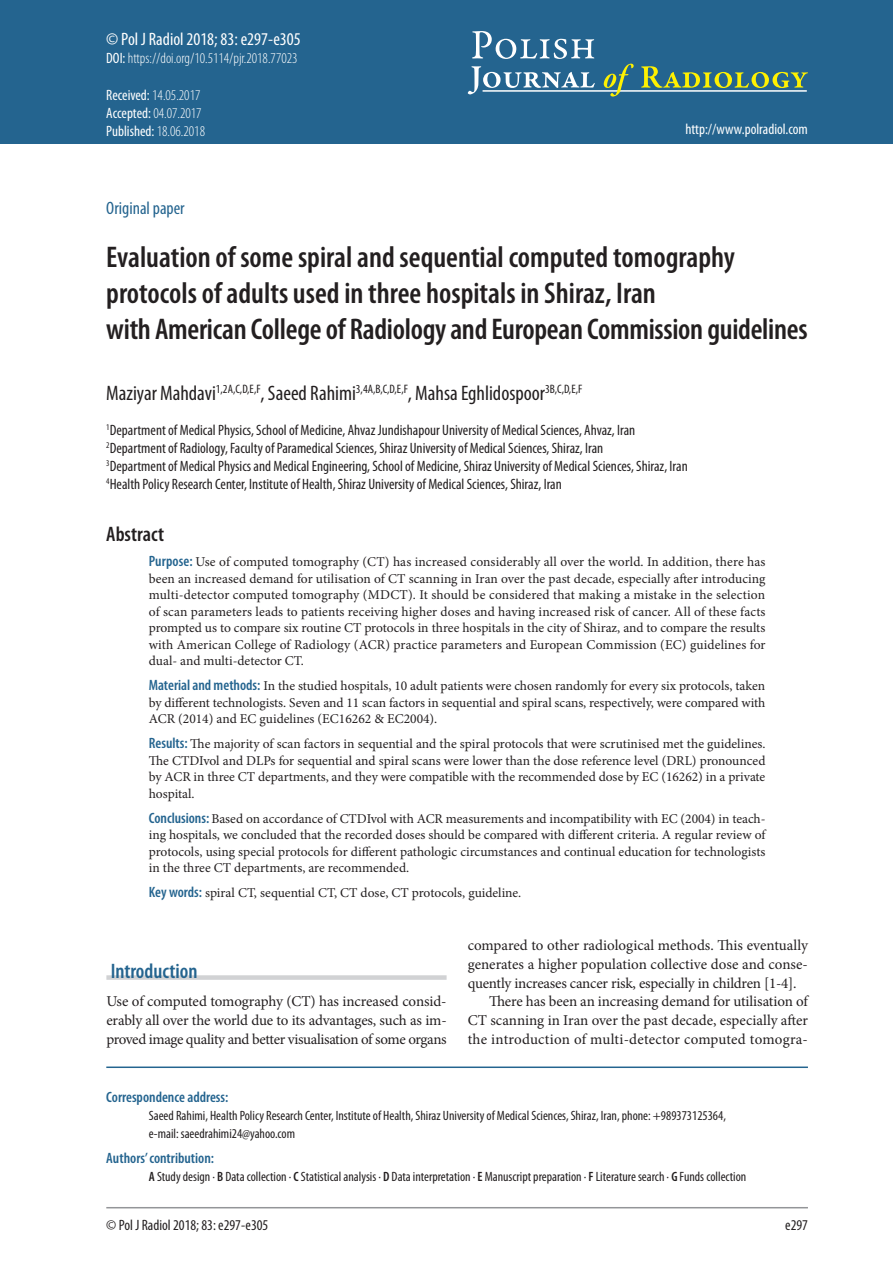
<style>
.page{position:relative;width:893px;height:1263px;background:#fff}
.page>*{position:absolute;margin:0;border:0;box-sizing:border-box;transform-origin:0 0}
.t1{font:600 condensed 30px/36px "Myriad Pro";color:#231f20}
.t2{font:condensed 21px "Myriad Pro";color:#231f20}
.t3{font:600 condensed 21px "Myriad Pro";color:#24648f}
.t4{font:600 condensed 21px "Myriad Pro";color:#231f20}
.t5{font:condensed 18px "Myriad Pro";color:#fff}
.t6{font:condensed 18px "Myriad Pro";color:#24648f}
.t7{font:condensed 15px/18px "Myriad Pro";color:#231f20}
.t8{font:15px/18.8px "Minion Pro";letter-spacing:-.005em;color:#231f20;text-align:justify}
.t9{font:300 condensed 15px/18px "Myriad Pro";color:#fff}
.t10{font:15px "Minion Pro";letter-spacing:.015em;color:#231f20}
.t11{font:600 condensed 15px "Myriad Pro";color:#24648f}
.t12{font:condensed 15px "Myriad Pro";color:#fff}
.t13{font:13.5px/16.5px "Minion Pro";color:#231f20;text-align:justify}
.t14{font:condensed 13.5px/18px "Myriad Pro";color:#231f20}
.s1{font-weight:400}
.s2{font-family:"Myriad Pro";font-weight:600;font-stretch:condensed;font-size:15px;color:#24648f}
.s3{font-weight:600}
</style>
<div class="page">
<hr style="left:106px;top:1207px;width:702px;height:1px;background:#939598">
<div style="left:0;top:0;width:893px;height:144px;background:#24648f"></div>
<svg style="left:472px;top:31px;width:122px;height:28px"></svg>
<svg style="left:468px;top:66px;width:127px;height:28px"></svg>
<hr style="left:483px;top:90px;width:324px;height:2px;background:#fff">
<svg style="left:604px;top:64px;width:30px;height:33px"></svg>
<svg style="left:641px;top:66px;width:167px;height:22px"></svg>
<hr style="left:106px;top:1066px;width:702px;height:2px;background:#24648f">
<div style="left:106px;top:975px;width:341px;height:5px;background:#d1d2d4"></div>
<h3 class="t5" style="left:106px;top:28px;width:196px">© Pol J Radiol 2018; 83: e297-e305</h3>
<p class="t9" style="left:106px;top:48px;width:193px"><span class="s1">DOI:</span> https://doi.org/10.5114/pjr.2018.77023</p>
<p class="t9" style="left:106px;top:86px;width:100px"><span class="s1">Received:</span> 14.05.2017<br><span class="s1">Accepted:</span> 04.07.2017<br><span class="s1">Published:</span> 18.06.2018</p>
<p class="t12" style="left:685px;top:120px;width:124px">http://www.polradiol.com</p>
<h3 class="t6" style="left:106px;top:197px;width:80px">Original paper</h3>
<h1 class="t1" style="left:106px;top:238px;width:703px">Evaluation of some spiral and sequential computed tomography protocols of adults used in three hospitals in Shiraz, Iran<br>with American College of Radiology and European Commission guidelines</h1>
<h2 class="t2" style="left:106px;top:380px;width:477px">Maziyar Mahdavi<sup>1,2A,C,D,E,F</sup>, Saeed Rahimi<sup>3,4A,B,C,D,E,F</sup>, Mahsa Eghlidospoor<sup>3B,C,D,E,F</sup></h2>
<p class="t7" style="left:106px;top:420px;width:583px"><sup>1</sup>Department of Medical Physics, School of Medicine, Ahvaz Jundishapour University of Medical Sciences, Ahvaz, Iran <sup>2</sup>Department of Radiology, Faculty of Paramedical Sciences, Shiraz University of Medical Sciences, Shiraz, Iran<br><sup>3</sup>Department of Medical Physics and Medical Engineering, School of Medicine, Shiraz University of Medical Sciences, Shiraz, Iran <sup>4</sup>Health Policy Research Center, Institute of Health, Shiraz University of Medical Sciences, Shiraz, Iran</p>
<h2 class="t4" style="left:106px;top:521px;width:59px">Abstract</h2>
<p class="t13" style="left:149px;top:554px;width:618px"><span class="s2">Purpose:</span> Use of computed tomography (CT) has increased considerably all over the world. In addition, there has been an increased demand for utilisation of CT scanning in Iran over the past decade, especially after introducing multi-detector computed tomography (MDCT). It should be considered that making a mistake in the selection of scan parameters leads to patients receiving higher doses and having increased risk of cancer. All of these facts prompted us to compare six routine CT protocols in three hospitals in the city of Shiraz, and to compare the results with American College of Radiology (ACR) practice parameters and European Commission (EC) guidelines for dual- and multi-detector CT.</p>
<p class="t13" style="left:149px;top:678px;width:618px"><span class="s2">Material and methods:</span> In the studied hospitals, 10 adult patients were chosen randomly for every six protocols, taken by different technologists. Seven and 11 scan factors in sequential and spiral scans, respectively, were compared with ACR (2014) and EC guidelines (EC16262 &amp; EC2004).</p>
<p class="t13" style="left:149px;top:736px;width:618px"><span class="s2">Results:</span> The majority of scan factors in sequential and the spiral protocols that were scrutinised met the guidelines.<br>The CTDIvol and DLPs for sequential and spiral scans were lower than the dose reference level (DRL) pronounced by ACR in three CT departments, and they were compatible with the recommended dose by EC (16262) in a private hospital.</p>
<p class="t13" style="left:149px;top:810px;width:618px"><span class="s2">Conclusions:</span> Based on accordance of CTDIvol with ACR measurements and incompatibility with EC (2004) in teach&shy;ing hospitals, we concluded that the recorded doses should be compared with different criteria. A regular review of protocols, using special protocols for different pathologic circumstances and continual education for technologists in the three CT departments, are recommended.</p>
<p class="t13" style="left:149px;top:885px;width:374px"><span class="s2">Key words:</span> spiral CT, sequential CT, CT dose, CT protocols, guideline.</p>
<h2 class="t3" style="left:111px;top:958px;width:88px">Introduction</h2>
<p class="t8" style="left:106px;top:992px;width:342px">Use of computed tomography (CT) has increased consid&shy;erably all over the world due to its advantages, such as im&shy;proved image quality and better visualisation of some organs</p>
<p class="t8" style="left:468px;top:936px;width:342px">compared to other radiological methods. This eventually</p>
<p class="t8" style="left:468px;top:955px;width:342px">generates a higher population collective dose and conse-</p>
<p class="t8" style="left:468px;top:973px;width:330px">quently increases cancer risk, especially in children [1-4].</p>
<p class="t8" style="left:489px;top:992px;width:320px">There has been an increasing demand for utilisation of</p>
<p class="t8" style="left:468px;top:1011px;width:342px">CT scanning in Iran over the past decade, especially after</p>
<p class="t10" style="left:468px;top:1029px;width:342px">the introduction of multi-detector computed tomogra-</p>
<p class="t11" style="left:106px;top:1088px;width:124px">Correspondence address:</p>
<p class="t14" style="left:149px;top:1106px;width:579px">Saeed Rahimi, Health Policy Research Center, Institute of Health, Shiraz University of Medical Sciences, Shiraz, Iran, phone: +989373125364, e-mail: saeedrahimi24@yahoo.com</p>
<p class="t11" style="left:106px;top:1149px;width:109px">Authors’ contribution:</p>
<p class="t14" style="left:149px;top:1167px;width:599px"><span class="s3">A</span> Study design ∙ <span class="s3">B</span> Data collection ∙ <span class="s3">C</span> Statistical analysis ∙ <span class="s3">D</span> Data interpretation ∙ <span class="s3">E</span> Manuscript preparation ∙ <span class="s3">F</span> Literature search ∙ <span class="s3">G</span> Funds collection</p>
<p class="t7" style="left:106px;top:1216px;width:164px">© Pol J Radiol 2018; 83: e297-e305</p>
<p class="t7" style="left:785px;top:1216px;width:24px">e297</p>
</div>
